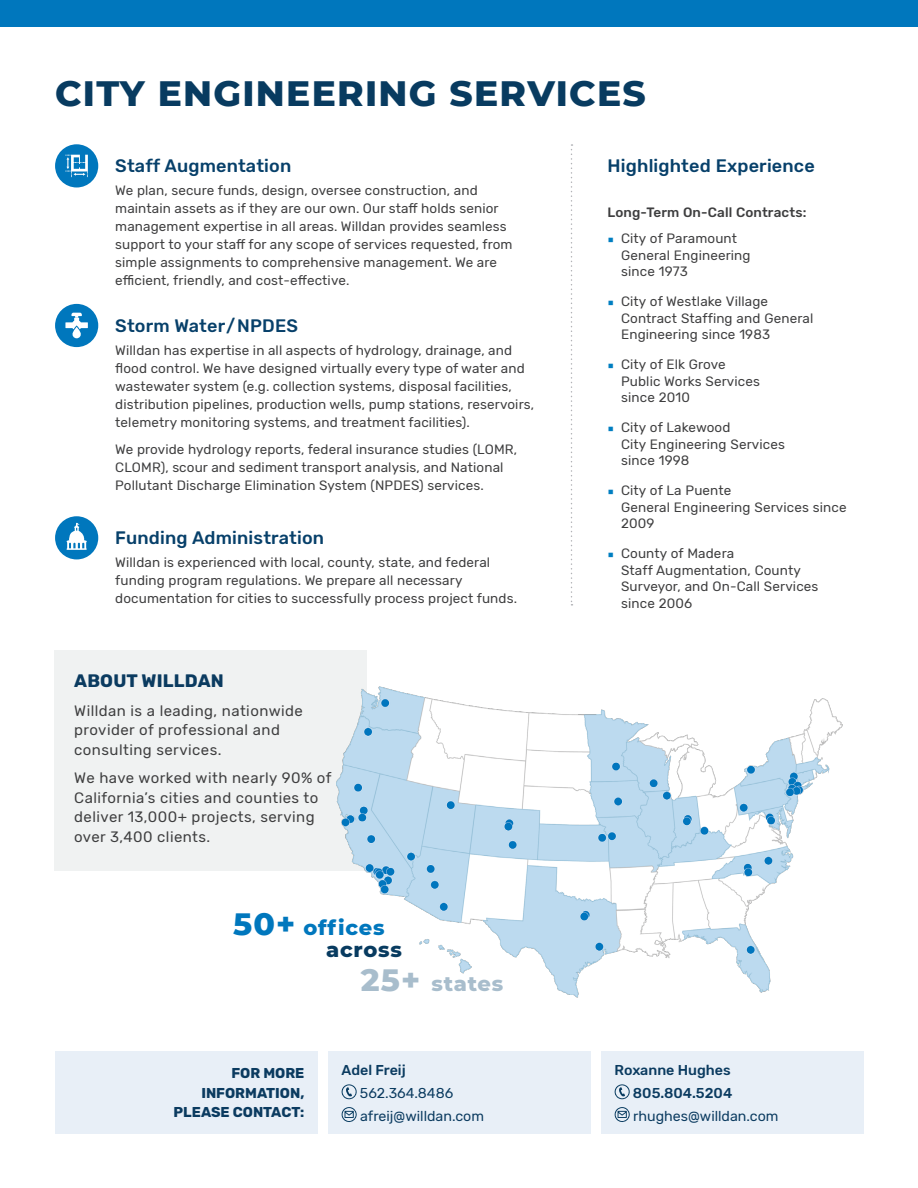
<style>
.page{position:relative;width:918px;height:1188px;background:#fff}
.page>*{position:absolute;margin:0;border:0;box-sizing:border-box;transform-origin:0 0}
.t1{font:800 36px "Montserrat";letter-spacing:.035em;color:#083b60}
.t2{font:800 21px "Montserrat";letter-spacing:.035em;color:#0077bd}
.t3{font:800 21px "Montserrat";letter-spacing:.035em;color:#a8bdcc}
.t4{font:800 21px "Montserrat";letter-spacing:.035em;color:#083b60}
.Plan_Review_HEADINGS{font:500 18px "Rubik";letter-spacing:.01em;color:#07406a}
.Plan_Review_BODY_COP{font:700 18px "Rubik";letter-spacing:.01em;color:#0b3b60}
.Plan_Review_BODY_COP-2{font:15px/19.5px "Rubik";letter-spacing:.03em;color:#3e3e3f}
.Bullets__Main_Body{font:14.25px "Rubik";color:#0b3b60}
.Bullets__Main_Body-2{font:500 14.25px "Rubik";color:#0b3b60}
.Bullets__Main_Body-3{font:700 14.25px/19.5px "Rubik";color:#0b3b60;text-align:right}
.Plan_Review_BODY_COP-3{font:13.5px/16.5px "Rubik";letter-spacing:.01em;color:#3e3e3f}
.Bullets_Page_1{font:500 13.5px "Rubik";letter-spacing:.01em;color:#3e3e3f}
.s1{font-size:31.5px}
.s2{font-family:"Montserrat";font-weight:700;font-size:11.25px;color:#007ec1}
</style>
<div class="page">
<div style="left:0;top:0;width:918px;height:27px;background:#0077bd"></div>
<svg style="left:571px;top:144px;width:2px;height:462px"></svg>
<div style="left:328px;top:1052px;width:263px;height:82px;background:#e8eff7"></div>
<svg style="left:342px;top:1084px;width:15px;height:15px"></svg>
<svg style="left:341px;top:1107px;width:16px;height:15px"></svg>
<div style="left:55px;top:1052px;width:263px;height:82px;background:#e8eff7"></div>
<div style="left:601px;top:1052px;width:263px;height:82px;background:#e8eff7"></div>
<svg style="left:615px;top:1084px;width:15px;height:15px"></svg>
<svg style="left:614px;top:1107px;width:16px;height:15px"></svg>
<div style="left:54px;top:650px;width:313px;height:221px;background:#f0f2f2"></div>
<img style="left:337px;top:686px;width:506px;height:312px">
<div style="left:55px;top:144px;width:43px;height:43px;background:#0077bd;border-radius:50%"></div>
<svg style="left:65px;top:155px;width:23px;height:22px"></svg>
<div style="left:55px;top:516px;width:43px;height:43px;background:#0077bd;border-radius:50%"></div>
<svg style="left:66px;top:523px;width:21px;height:27px"></svg>
<div style="left:55px;top:304px;width:43px;height:43px;background:#0077bd;border-radius:50%"></div>
<svg style="left:65px;top:313px;width:23px;height:25px"></svg>
<p class="t1" style="left:55px;top:67px;width:592px">CITY ENGINEERING SERVICES</p>
<p class="Plan_Review_HEADINGS" style="left:115px;top:156px;width:178px">Staff Augmentation</p>
<p class="Plan_Review_BODY_COP-3" style="left:115px;top:182px;width:399px;line-height:18px">We plan, secure funds, design, oversee construction, and maintain assets as if they are our own. Our staff holds senior management expertise in all areas. Willdan provides seamless support to your staff for any scope of services requested, from simple assignments to comprehensive management. We are efficient, friendly, and cost-effective.</p>
<p class="Plan_Review_HEADINGS" style="left:115px;top:315px;width:184px">Storm Water/NPDES</p>
<p class="Plan_Review_BODY_COP-3" style="left:115px;top:341px;width:420px;line-height:18px">Willdan has expertise in all aspects of hydrology, drainage, and flood control. We have designed virtually every type of water and wastewater system (e.g. collection systems, disposal facilities, distribution pipelines, production wells, pump stations, reservoirs, telemetry monitoring systems, and treatment facilities).</p>
<p class="Plan_Review_BODY_COP-3" style="left:115px;top:440px;width:403px;line-height:18px">We provide hydrology reports, federal insurance studies (LOMR,<br>CLOMR), scour and sediment transport analysis, and National<br>Pollutant Discharge Elimination System (NPDES) services.</p>
<p class="Plan_Review_HEADINGS" style="left:115px;top:528px;width:210px">Funding Administration</p>
<p class="Plan_Review_BODY_COP-3" style="left:115px;top:554px;width:403px;line-height:18px">Willdan is experienced with local, county, state, and federal funding program regulations. We prepare all necessary documentation for cities to successfully process project funds.</p>
<p class="Plan_Review_BODY_COP" style="left:74px;top:671px;width:151px">ABOUT WILLDAN</p>
<p class="Plan_Review_BODY_COP-2" style="left:74px;top:701px;width:230px">Willdan is a leading, nationwide provider of professional and consulting services.</p>
<p class="Plan_Review_BODY_COP-2" style="left:74px;top:769px;width:259px">We have worked with nearly 90% of<br>California’s cities and counties to deliver 13,000+ projects, serving over 3,400 clients.</p>
<p class="t2" style="left:233px;top:912px;width:153px"><span class="s1">50+</span> offices</p>
<p class="t4" style="left:326px;top:935px;width:77px">across</p>
<p class="t3" style="left:361px;top:968px;width:144px"><span class="s1">25+</span> states</p>
<p class="Bullets__Main_Body-3" style="left:201px;top:1064px;width:105px">FOR MORE<br>INFORMATION,</p>
<p class="Bullets__Main_Body-3" style="left:174px;top:1103px;width:132px">PLEASE CONTACT:</p>
<p class="Bullets__Main_Body-2" style="left:342px;top:1062px;width:66px">Adel Freij</p>
<p class="Bullets__Main_Body" style="left:360px;top:1085px;width:95px">562.364.8486</p>
<p class="Bullets__Main_Body" style="left:360px;top:1108px;width:125px">afreij@willdan.com</p>
<p class="Plan_Review_HEADINGS" style="left:608px;top:156px;width:209px">Highlighted Experience</p>
<p class="Bullets_Page_1" style="left:608px;top:205px;width:200px">Long-Term On-Call Contracts:</p>
<p class="Plan_Review_BODY_COP-3" style="left:621px;top:230px;width:131px;text-indent:-14px"><span class="s2">■</span> City of Paramount<br>General Engineering since 1973</p>
<p class="Plan_Review_BODY_COP-3" style="left:621px;top:293px;width:194px;text-indent:-14px"><span class="s2">■</span> City of Westlake Village<br>Contract Staffing and General<br>Engineering since 1983</p>
<p class="Plan_Review_BODY_COP-3" style="left:621px;top:356px;width:140px;text-indent:-14px"><span class="s2">■</span> City of Elk Grove<br>Public Works Services since 2010</p>
<p class="Plan_Review_BODY_COP-3" style="left:621px;top:419px;width:165px;text-indent:-14px"><span class="s2">■</span> City of Lakewood<br>City Engineering Services since 1998</p>
<p class="Plan_Review_BODY_COP-3" style="left:621px;top:482px;width:227px;text-indent:-14px"><span class="s2">■</span> City of La Puente<br>General Engineering Services since<br>2009</p>
<p class="Plan_Review_BODY_COP-3" style="left:621px;top:545px;width:199px;text-indent:-14px"><span class="s2">■</span> County of Madera<br>Staff Augmentation, County<br>Surveyor, and On-Call Services since 2006</p>
<p class="Bullets__Main_Body-2" style="left:615px;top:1062px;width:117px">Roxanne Hughes</p>
<p class="Bullets__Main_Body-2" style="left:633px;top:1085px;width:101px">805.804.5204</p>
<p class="Bullets__Main_Body" style="left:633px;top:1108px;width:147px">rhughes@willdan.com</p>
</div>
